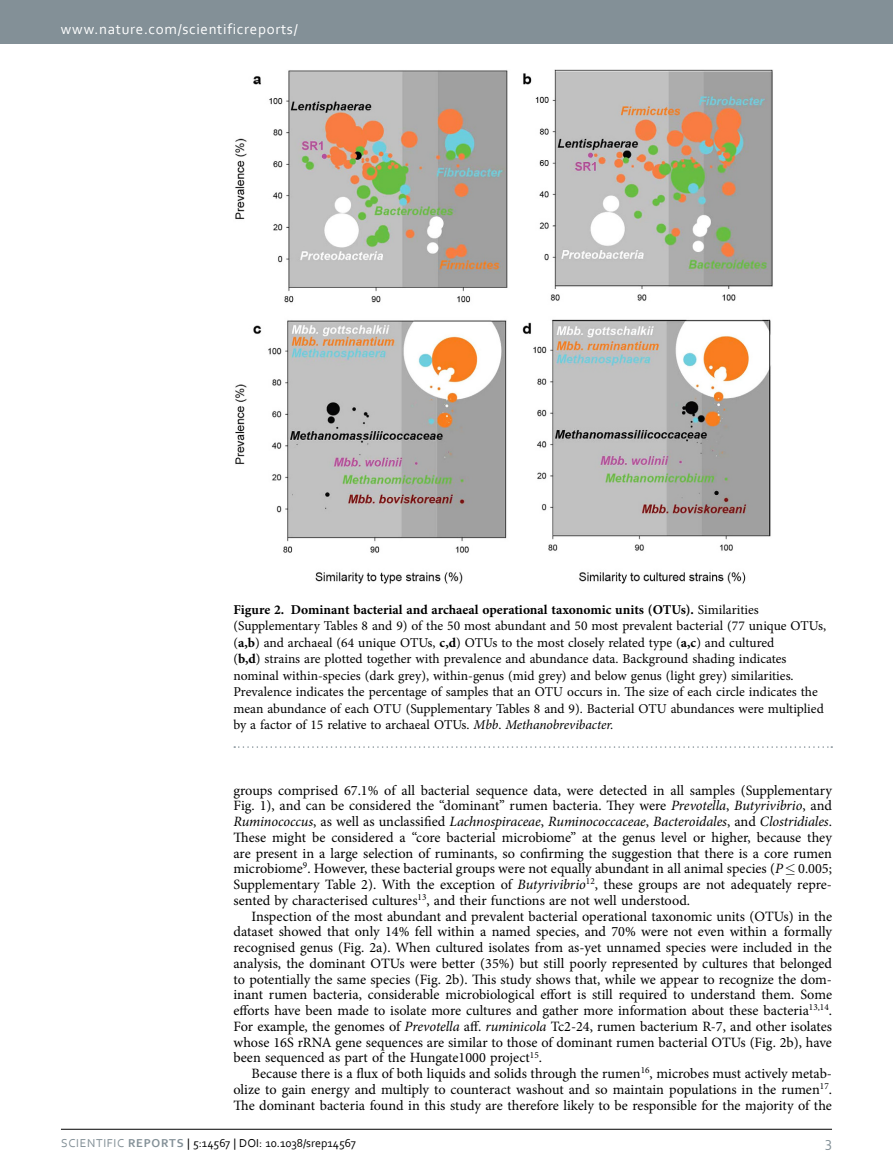
<style>
.page{position:relative;width:893px;height:1174px;background:#fff}
.page>*{position:absolute;margin:0;border:0;box-sizing:border-box;transform-origin:0 0}
.t1{font:15px "Ffntxn Corbel";letter-spacing:.045em;color:#fff}
.t2{font:15px "Nxbtvk Corbel";color:#839097}
.t3{font:14.25px/15.8px "Fjvrnx Minion Pro";color:#000;text-align:justify}
.t4{font:italic 14.25px "Gkdmtx Minion Pro";letter-spacing:-.005em;color:#000}
.t5{font:13.5px/16.5px "Fjvrnx Minion Pro";color:#000}
.t6{font:700 13.5px "Hypjps Minion Pro";color:#000}
.t7{font:12px "Xjdbym Corbel";color:#000}
.s1{font-family:"Fjvrnx Minion Pro";font-weight:400}
.s2{font-family:"Hypjps Minion Pro";font-weight:700}
.s3{font-family:"Gkdmtx Minion Pro";font-style:italic}
.s4{font-family:"Fjvrnx Minion Pro";font-style:normal}
.s5{color:#839097}
.s6{font-family:"Gkcmvb Corbel";font-weight:700;color:#839097}
</style>
<div class="page">
<div style="left:0;top:0;width:893px;height:43px;background:#839097"></div>
<hr style="left:61px;top:1129px;width:771px;height:1px;background:#000">
<img style="left:235px;top:70px;width:538px;height:514px">
<svg style="left:234px;top:746px;width:598px;height:2px"></svg>
<p class="t1" style="left:61px;top:19px;width:238px">www.nature.com/scientificreports/</p>
<p class="t6" style="left:233px;top:599px;width:527px">Figure 2. Dominant bacterial and archaeal operational taxonomic units (OTUs). <span class="s1">Similarities</span></p>
<p class="t5" style="left:233px;top:617px;width:594px">(Supplementary Tables 8 and 9) of the 50 most abundant and 50 most prevalent bacterial (77 unique OTUs, (<span class="s2">a,b</span>) and archaeal (64 unique OTUs, <span class="s2">c,d</span>) OTUs to the most closely related type (<span class="s2">a,c</span>) and cultured<br>(<span class="s2">b,d</span>) strains are plotted together with prevalence and abundance data. Background shading indicates nominal within-species (dark grey), within-genus (mid grey) and below genus (light grey) similarities.<br>Prevalence indicates the percentage of samples that an OTU occurs in. The size of each circle indicates the mean abundance of each OTU (Supplementary Tables 8 and 9). Bacterial OTU abundances were multiplied by a factor of 15 relative to archaeal OTUs. <span class="s3">Mbb</span>. <span class="s3">Methanobrevibacter.</span></p>
<p class="t3" style="left:233px;top:782px;width:600px">groups comprised 67.1% of all bacterial sequence data, were detected in all samples (Supplementary<br>Fig. 1), and can be considered the “dominant” rumen bacteria. They were <span class="s3">Prevotella</span>, <span class="s3">Butyrivibrio</span>, and</p>
<p class="t4" style="left:233px;top:811px;width:600px">Ruminococcus<span class="s4">, as well as unclassified</span> Lachnospiraceae<span class="s4">,</span> Ruminococcaceae<span class="s4">,</span> Bacteroidales<span class="s4">, and</span> Clostridiales<span class="s4">.</span></p>
<p class="t3" style="left:233px;top:829px;width:600px">These might be considered a “core bacterial microbiome” at the genus level or higher, because they are present in a large selection of ruminants, so confirming the suggestion that there is a core rumen microbiome<sup>9</sup>. However, these bacterial groups were not equally abundant in all animal species (<span class="s3">P</span>≤ 0.005; Supplementary Table 2). With the exception of <span class="s3">Butyrivibrio</span><sup>12</sup>, these groups are not adequately repre&shy;sented by characterised cultures<sup>13</sup>, and their functions are not well understood.</p>
<p class="t3" style="left:233px;top:908px;width:600px;text-indent:18px">Inspection of the most abundant and prevalent bacterial operational taxonomic units (OTUs) in the dataset showed that only 14% fell within a named species, and 70% were not even within a formally recognised genus (Fig. 2a). When cultured isolates from as-yet unnamed species were included in the analysis, the dominant OTUs were better (35%) but still poorly represented by cultures that belonged to potentially the same species (Fig. 2b). This study shows that, while we appear to recognize the dom&shy;inant rumen bacteria, considerable microbiological effort is still required to understand them. Some efforts have been made to isolate more cultures and gather more information about these bacteria<sup>13,14</sup>.<br>For example, the genomes of <span class="s3">Prevotella</span> aff. <span class="s3">ruminicola</span> Tc2-24, rumen bacterium R-7, and other isolates whose 16S rRNA gene sequences are similar to those of dominant rumen bacterial OTUs (Fig. 2b), have been sequenced as part of the Hungate1000 project<sup>15</sup>.</p>
<p class="t3" style="left:233px;top:1065px;width:600px;text-indent:18px">Because there is a flux of both liquids and solids through the rumen<sup>16</sup>, microbes must actively metab&shy;olize to gain energy and multiply to counteract washout and so maintain populations in the rumen<sup>17</sup>.<br>The dominant bacteria found in this study are therefore likely to be responsible for the majority of the</p>
<p class="t7" style="left:61px;top:1135px;width:296px"><span class="s5">SCIENTIFIC</span> <span class="s6">REPORTS</span> | 5:14567 | DOI : 10.1038/SREP14567</p>
<p class="t2" style="left:825px;top:1132px;width:8px">3</p>
</div>
